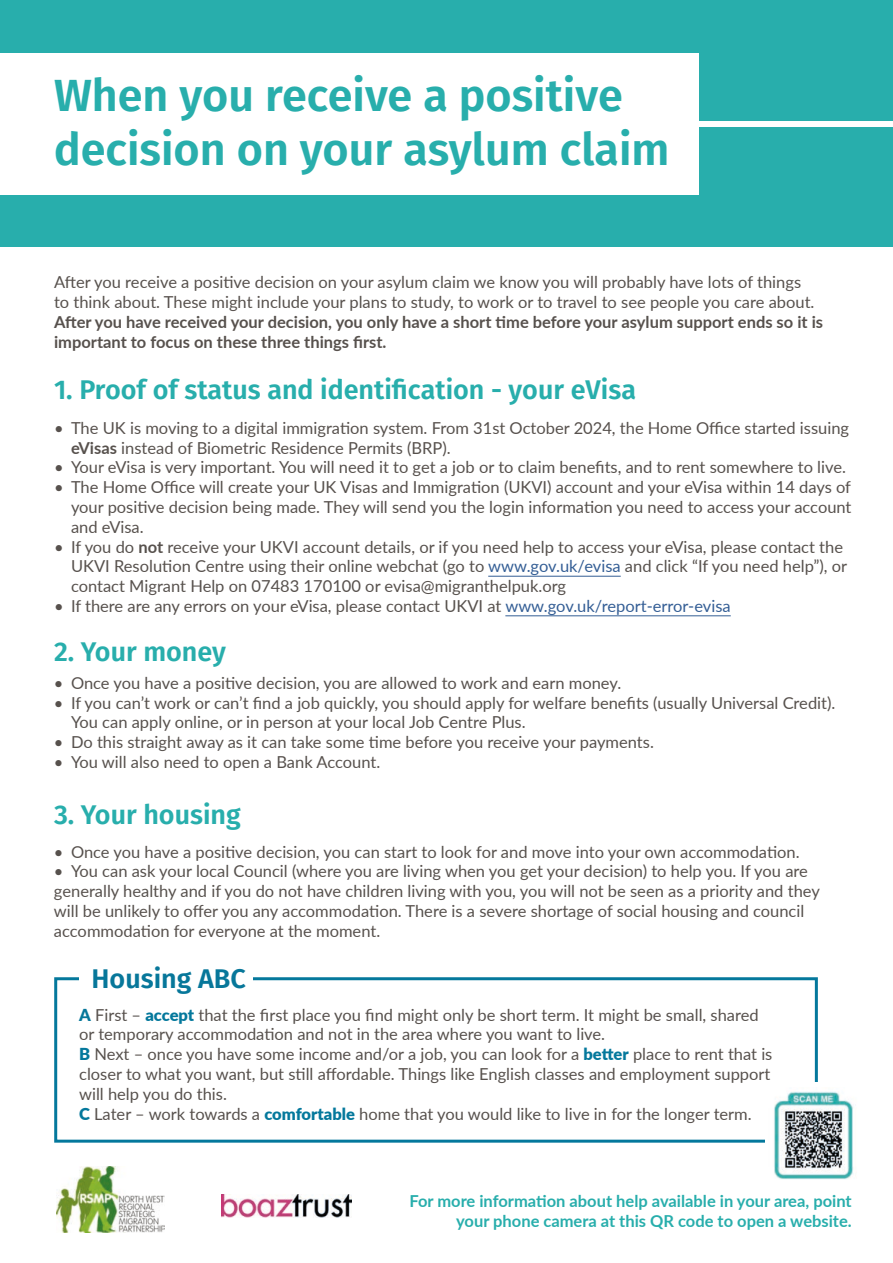
<style>
.page{position:relative;width:893px;height:1263px;background:#fff}
.page>*{position:absolute;margin:0;border:0;box-sizing:border-box;transform-origin:0 0}
.t1{font:600 45px/54px "Fira Sans";color:#28aeac}
.t2{font:600 27px "Fira Sans";color:#28aeac}
.t3{font:600 27px "Fira Sans";color:#07779a}
.t4{font:16.5px/19.8px "Lato";color:#57514d}
.t5{font:700 16.5px/19.8px "Lato";color:#28aeac;text-align:right}
.s1{font-weight:700}
.s2{color:#345e95}
.s3{font-weight:900;color:#07779a}
.s4{font-weight:900;color:#04789c}
</style>
<div class="page">
<div style="left:0;top:0;width:893px;height:247px;background:#28aeac"></div>
<div style="left:690px;top:122px;width:203px;height:5px;background:#fff"></div>
<div style="left:0;top:53px;width:698px;height:141px;background:#fff"></div>
<div style="left:54px;top:977px;width:764px;height:166px;border:3px solid #04789c"></div>
<div style="left:79px;top:960px;width:174px;height:34px;background:#fff"></div>
<div style="left:813px;top:1083px;width:7px;height:10px;background:#fff"></div>
<hr style="left:488px;top:576px;width:133px;height:1px;background:#345e95">
<hr style="left:505px;top:615px;width:226px;height:1px;background:#345e95">
<img style="left:56px;top:1167px;width:109px;height:65px">
<img style="left:221px;top:1194px;width:131px;height:23px">
<img style="left:765px;top:1091px;width:89px;height:89px">
<h1 class="t1" style="left:54px;top:66px;width:617px">When you receive a positive decision on your asylum claim</h1>
<p class="t4" style="left:54px;top:272px;width:771px">After you receive a positive decision on your asylum claim we know you will probably have lots of things<br>to think about. These might include your plans to study, to work or to travel to see people you care about.<br><span class="s1">After you have received your decision, you only have a short time before your asylum support ends so it is important to focus on these three things first.</span></p>
<h2 class="t2" style="left:54px;top:367px;width:584px">1. Proof of status and identifcation - your eVisa</h2>
<p class="t4" style="left:71px;top:417px;width:780px;text-indent:-17px">• The UK is moving to a digital immigration system. From 31st October 2024, the Home Office started issuing <span class="s1">eVisas</span> instead of Biometric Residence Permits (BRP).</p>
<p class="t4" style="left:54px;top:457px;width:793px">• Your eVisa is very important. You will need it to get a job or to claim benefits, and to rent somewhere to live.</p>
<p class="t4" style="left:71px;top:477px;width:782px;text-align:justify;text-indent:-17px">• The Home Office will create your UK Visas and Immigration (UKVI) account and your eVisa within 14 days of your positive decision being made. They will send you the login information you need to access your account and eVisa.</p>
<p class="t4" style="left:71px;top:536px;width:778px;text-indent:-17px">• If you do <span class="s1">not</span> receive your UKVI account details, or if you need help to access your eVisa, please contact the<br>UKVI Resolution Centre using their online webchat (go to <span class="s2">www.gov.uk/evisa</span> and click “If you need help”), or contact Migrant Help on 07483 170100 or evisa@migranthelpuk.org</p>
<p class="t4" style="left:54px;top:595px;width:678px">• If there are any errors on your eVisa, please contact UKVI at <span class="s2">www.gov.uk/report-error-evisa</span></p>
<h3 class="t2" style="left:54px;top:630px;width:173px">2. Your money</h3>
<p class="t4" style="left:54px;top:672px;width:569px">• Once you have a positive decision, you are allowed to work and earn money.</p>
<p class="t4" style="left:71px;top:692px;width:766px;text-indent:-17px">• If you can’t work or can’t find a job quickly, you should apply for welfare benefits (usually Universal Credit).<br>You can apply online, or in person at your local Job Centre Plus.</p>
<p class="t4" style="left:54px;top:731px;width:601px">• Do this straight away as it can take some time before you receive your payments.</p>
<p class="t4" style="left:54px;top:751px;width:328px">• You will also need to open a Bank Account.</p>
<h4 class="t2" style="left:54px;top:792px;width:188px">3. Your housing</h4>
<p class="t4" style="left:54px;top:841px;width:747px">• Once you have a positive decision, you can start to look for and move into your own accommodation.</p>
<p class="t4" style="left:54px;top:861px;width:767px">• You can ask your local Council (where you are living when you get your decision) to help you. If you are generally healthy and if you do not have children living with you, you will not be seen as a priority and they will be unlikely to offer you any accommodation. There is a severe shortage of social housing and council accommodation for everyone at the moment.</p>
<h5 class="t3" style="left:92px;top:956px;width:156px">Housing ABC</h5>
<p class="t4" style="left:79px;top:1004px;width:695px"><span class="s3">A</span> First – <span class="s4">accept</span> that the first place you find might only be short term. It might be small, shared or temporary accommodation and not in the area where you want to live.<br><span class="s4">B</span> Next – once you have some income and/or a job, you can look for a <span class="s4">better</span> place to rent that is closer to what you want, but still affordable. Things like English classes and employment support will help you do this.<br><span class="s4">C</span> Later – work towards a <span class="s4">comfortable</span> home that you would like to live in for the longer term.</p>
<p class="t5" style="left:409px;top:1191px;width:444px">For more information about help available in your area, point your phone camera at this QR code to open a website.</p>
</div>
